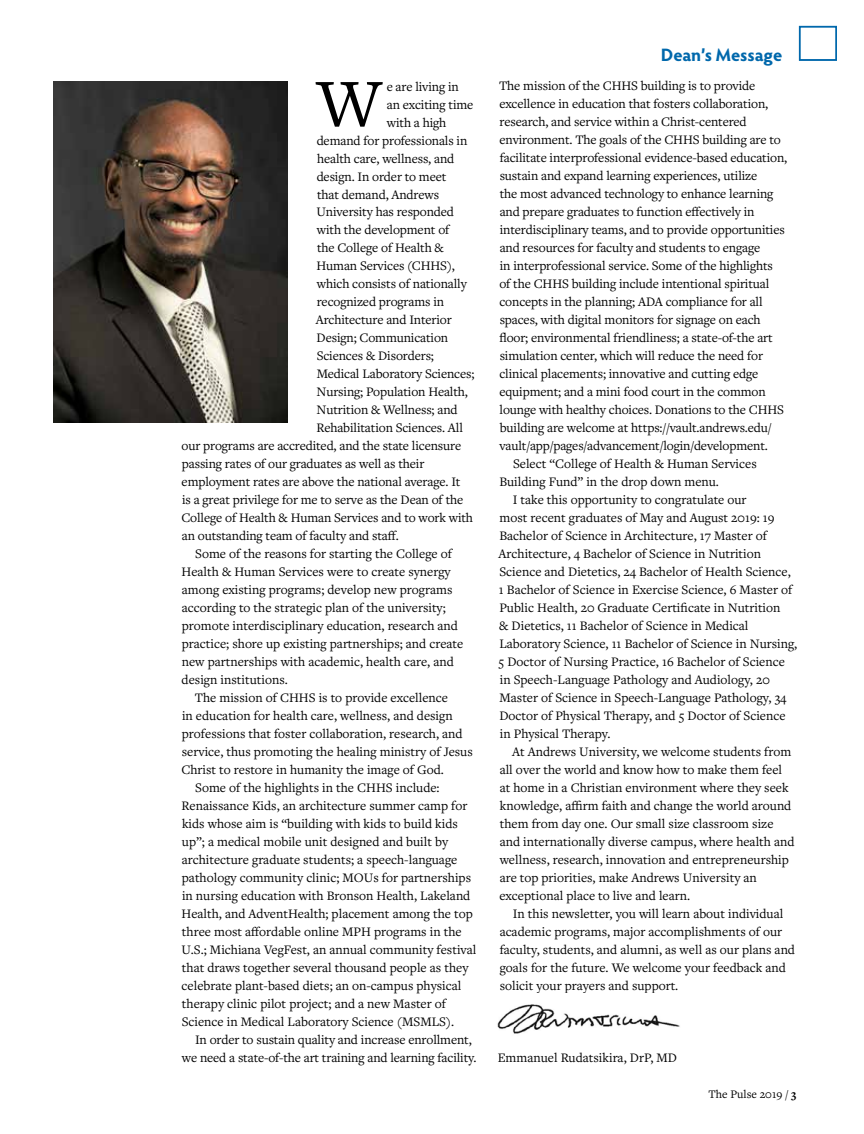
<style>
.page{position:relative;width:864px;height:1134px;background:#fff}
.page>*{position:absolute;margin:0;border:0;box-sizing:border-box;transform-origin:0 0}
.t1{font:71.1px "Freight Text Pro";color:#000}
.t2{font:700 18px "Hypatia Sans Pro";letter-spacing:-.005em;color:#0068ac}
.t3{font:13.5px "Freight Text Pro";color:#000}
.t4{font:12px "Freight Text Pro";color:#000}
.s1{font-weight:700}
</style>
<div class="page">
<div style="left:799px;top:26px;width:38px;height:35px;border:2px solid #0068ac"></div>
<img style="left:53px;top:81px;width:235px;height:341px">
<img style="left:497px;top:1004px;width:183px;height:30px">
<h1 class="t1" style="left:317px;top:57px;width:67px">W</h1>
<p class="t3" style="left:387px;top:77px;width:74px">e are living in</p>
<p class="t3" style="left:387px;top:95px;width:88px">an exciting time</p>
<p class="t3" style="left:387px;top:113px;width:61px">with a high</p>
<p class="t3" style="left:317px;top:131px;width:152px">demand for professionals in</p>
<p class="t3" style="left:317px;top:149px;width:139px">health care, wellness, and</p>
<p class="t3" style="left:317px;top:167px;width:131px">design. In order to meet</p>
<p class="t3" style="left:317px;top:185px;width:124px">that demand, Andrews</p>
<p class="t3" style="left:316px;top:203px;width:139px">University has responded</p>
<p class="t3" style="left:317px;top:221px;width:134px">with the development of</p>
<p class="t3" style="left:317px;top:239px;width:128px">the College of Health &amp;</p>
<p class="t3" style="left:317px;top:257px;width:140px">Human Services (CHHS),</p>
<p class="t3" style="left:317px;top:275px;width:151px">which consists of nationally</p>
<p class="t3" style="left:317px;top:293px;width:129px">recognized programs in</p>
<p class="t3" style="left:316px;top:311px;width:137px">Architecture and Interior</p>
<p class="t3" style="left:317px;top:329px;width:133px">Design; Communication</p>
<p class="t3" style="left:317px;top:347px;width:119px">Sciences &amp; Disorders;</p>
<p class="t3" style="left:317px;top:365px;width:159px">Medical Laboratory Sciences;</p>
<p class="t3" style="left:317px;top:383px;width:153px">Nursing; Population Health,</p>
<p class="t3" style="left:317px;top:401px;width:143px">Nutrition &amp; Wellness; and</p>
<p class="t3" style="left:317px;top:419px;width:148px">Rehabilitation Sciences. All</p>
<p class="t3" style="left:182px;top:437px;width:281px">our programs are accredited, and the state licensure</p>
<p class="t3" style="left:182px;top:455px;width:244px">passing rates of our graduates as well as their</p>
<p class="t3" style="left:182px;top:473px;width:280px">employment rates are above the national average. It</p>
<p class="t3" style="left:182px;top:491px;width:283px">is a great privilege for me to serve as the Dean of the</p>
<p class="t3" style="left:181px;top:509px;width:293px">College of Health &amp; Human Services and to work with</p>
<p class="t3" style="left:182px;top:527px;width:218px">an outstanding team of faculty and staff.</p>
<p class="t3" style="left:195px;top:545px;width:258px">Some of the reasons for starting the College of</p>
<p class="t3" style="left:182px;top:563px;width:271px">Health &amp; Human Services were to create synergy</p>
<p class="t3" style="left:182px;top:581px;width:272px">among existing programs; develop new programs</p>
<p class="t3" style="left:182px;top:599px;width:265px">according to the strategic plan of the university;</p>
<p class="t3" style="left:182px;top:617px;width:278px">promote interdisciplinary education, research and</p>
<p class="t3" style="left:182px;top:635px;width:283px">practice; shore up existing partnerships; and create</p>
<p class="t3" style="left:182px;top:653px;width:274px">new partnerships with academic, health care, and</p>
<p class="t3" style="left:182px;top:671px;width:108px">design institutions.</p>
<p class="t3" style="left:195px;top:689px;width:255px">The mission of CHHS is to provide excellence</p>
<p class="t3" style="left:182px;top:707px;width:272px">in education for health care, wellness, and design</p>
<p class="t3" style="left:182px;top:725px;width:282px">professions that foster collaboration, research, and</p>
<p class="t3" style="left:182px;top:743px;width:292px">service, thus promoting the healing ministry of Jesus</p>
<p class="t3" style="left:181px;top:761px;width:264px">Christ to restore in humanity the image of God.</p>
<p class="t3" style="left:195px;top:779px;width:246px">Some of the highlights in the CHHS include:</p>
<p class="t3" style="left:182px;top:797px;width:287px">Renaissance Kids, an architecture summer camp for</p>
<p class="t3" style="left:182px;top:815px;width:277px">kids whose aim is “building with kids to build kids</p>
<p class="t3" style="left:182px;top:833px;width:268px">up”; a medical mobile unit designed and built by</p>
<p class="t3" style="left:182px;top:851px;width:277px">architecture graduate students; a speech-language</p>
<p class="t3" style="left:182px;top:869px;width:291px">pathology community clinic; MOUs for partnerships</p>
<p class="t3" style="left:182px;top:887px;width:290px">in nursing education with Bronson Health, Lakeland</p>
<p class="t3" style="left:182px;top:905px;width:293px">Health, and AdventHealth; placement among the top</p>
<p class="t3" style="left:182px;top:923px;width:281px">three most affordable online MPH programs in the</p>
<p class="t3" style="left:181px;top:941px;width:297px">U.S.; Michiana VegFest, an annual community festival</p>
<p class="t3" style="left:182px;top:959px;width:288px">that draws together several thousand people as they</p>
<p class="t3" style="left:182px;top:977px;width:281px">celebrate plant-based diets; an on-campus physical</p>
<p class="t3" style="left:182px;top:995px;width:266px">therapy clinic pilot project; and a new Master of</p>
<p class="t3" style="left:182px;top:1013px;width:274px">Science in Medical Laboratory Science (MSMLS).</p>
<p class="t3" style="left:195px;top:1031px;width:278px">In order to sustain quality and increase enrollment,</p>
<p class="t3" style="left:182px;top:1049px;width:296px">we need a state-of-the art training and learning facility.</p>
<h2 class="t2" style="left:661px;top:42px;width:123px">Dean’s Message</h2>
<p class="t3" style="left:499px;top:77px;width:258px">The mission of the CHHS building is to provide</p>
<p class="t3" style="left:499px;top:95px;width:270px">excellence in education that fosters collaboration,</p>
<p class="t3" style="left:500px;top:113px;width:249px">research, and service within a Christ-centered</p>
<p class="t3" style="left:499px;top:131px;width:283px">environment. The goals of the CHHS building are to</p>
<p class="t3" style="left:500px;top:149px;width:289px">facilitate interprofessional evidence-based education,</p>
<p class="t3" style="left:500px;top:167px;width:259px">sustain and expand learning experiences, utilize</p>
<p class="t3" style="left:500px;top:185px;width:275px">the most advanced technology to enhance learning</p>
<p class="t3" style="left:500px;top:203px;width:256px">and prepare graduates to function effectively in</p>
<p class="t3" style="left:500px;top:221px;width:287px">interdisciplinary teams, and to provide opportunities</p>
<p class="t3" style="left:500px;top:239px;width:262px">and resources for faculty and students to engage</p>
<p class="t3" style="left:500px;top:257px;width:275px">in interprofessional service. Some of the highlights</p>
<p class="t3" style="left:499px;top:275px;width:271px">of the CHHS building include intentional spiritual</p>
<p class="t3" style="left:499px;top:293px;width:265px">concepts in the planning; ADA compliance for all</p>
<p class="t3" style="left:500px;top:311px;width:263px">spaces, with digital monitors for signage on each</p>
<p class="t3" style="left:499px;top:329px;width:275px">floor; environmental friendliness; a state-of-the art</p>
<p class="t3" style="left:500px;top:347px;width:265px">simulation center, which will reduce the need for</p>
<p class="t3" style="left:499px;top:365px;width:260px">clinical placements; innovative and cutting edge</p>
<p class="t3" style="left:499px;top:383px;width:268px">equipment; and a mini food court in the common</p>
<p class="t3" style="left:500px;top:401px;width:286px">lounge with healthy choices. Donations to the CHHS</p>
<p class="t3" style="left:500px;top:419px;width:273px">building are welcome at https://vault.andrews.edu/</p>
<p class="t3" style="left:500px;top:437px;width:270px">vault/app/pages/advancement/login/development.</p>
<p class="t3" style="left:513px;top:455px;width:245px">Select “College of Health &amp; Human Services</p>
<p class="t3" style="left:499px;top:473px;width:221px">Building Fund” in the drop down menu.</p>
<p class="t3" style="left:513px;top:491px;width:235px">I take this opportunity to congratulate our</p>
<p class="t3" style="left:500px;top:509px;width:277px">most recent graduates of May and August 2019: 19</p>
<p class="t3" style="left:499px;top:527px;width:269px">Bachelor of Science in Architecture, 17 Master of</p>
<p class="t3" style="left:499px;top:545px;width:264px">Architecture, 4 Bachelor of Science in Nutrition</p>
<p class="t3" style="left:500px;top:563px;width:293px">Science and Dietetics, 24 Bachelor of Health Science,</p>
<p class="t3" style="left:499px;top:581px;width:295px">1 Bachelor of Science in Exercise Science, 6 Master of</p>
<p class="t3" style="left:499px;top:599px;width:283px">Public Health, 20 Graduate Certificate in Nutrition</p>
<p class="t3" style="left:499px;top:617px;width:251px">&amp; Dietetics, 11 Bachelor of Science in Medical</p>
<p class="t3" style="left:499px;top:635px;width:299px">Laboratory Science, 11 Bachelor of Science in Nursing,</p>
<p class="t3" style="left:499px;top:653px;width:288px">5 Doctor of Nursing Practice, 16 Bachelor of Science</p>
<p class="t3" style="left:500px;top:671px;width:272px">in Speech-Language Pathology and Audiology, 20</p>
<p class="t3" style="left:500px;top:689px;width:289px">Master of Science in Speech-Language Pathology, 34</p>
<p class="t3" style="left:499px;top:707px;width:288px">Doctor of Physical Therapy, and 5 Doctor of Science</p>
<p class="t3" style="left:500px;top:725px;width:112px">in Physical Therapy.</p>
<p class="t3" style="left:512px;top:743px;width:281px">At Andrews University, we welcome students from</p>
<p class="t3" style="left:500px;top:761px;width:284px">all over the world and know how to make them feel</p>
<p class="t3" style="left:500px;top:779px;width:290px">at home in a Christian environment where they seek</p>
<p class="t3" style="left:500px;top:797px;width:293px">knowledge, affirm faith and change the world around</p>
<p class="t3" style="left:500px;top:815px;width:275px">them from day one. Our small size classroom size</p>
<p class="t3" style="left:500px;top:833px;width:296px">and internationally diverse campus, where health and</p>
<p class="t3" style="left:500px;top:851px;width:291px">wellness, research, innovation and entrepreneurship</p>
<p class="t3" style="left:500px;top:869px;width:259px">are top priorities, make Andrews University an</p>
<p class="t3" style="left:499px;top:887px;width:192px">exceptional place to live and learn.</p>
<p class="t3" style="left:513px;top:905px;width:272px">In this newsletter, you will learn about individual</p>
<p class="t3" style="left:500px;top:923px;width:284px">academic programs, major accomplishments of our</p>
<p class="t3" style="left:500px;top:941px;width:297px">faculty, students, and alumni, as well as our plans and</p>
<p class="t3" style="left:500px;top:959px;width:288px">goals for the future. We welcome your feedback and</p>
<p class="t3" style="left:500px;top:977px;width:180px">solicit your prayers and support.</p>
<p class="t3" style="left:498px;top:1049px;width:181px">Emmanuel Rudatsikira, DrP, MD</p>
<p class="t4" style="left:709px;top:1086px;width:89px">The Pulse 2019 / <span class="s1">3</span></p>
</div>
